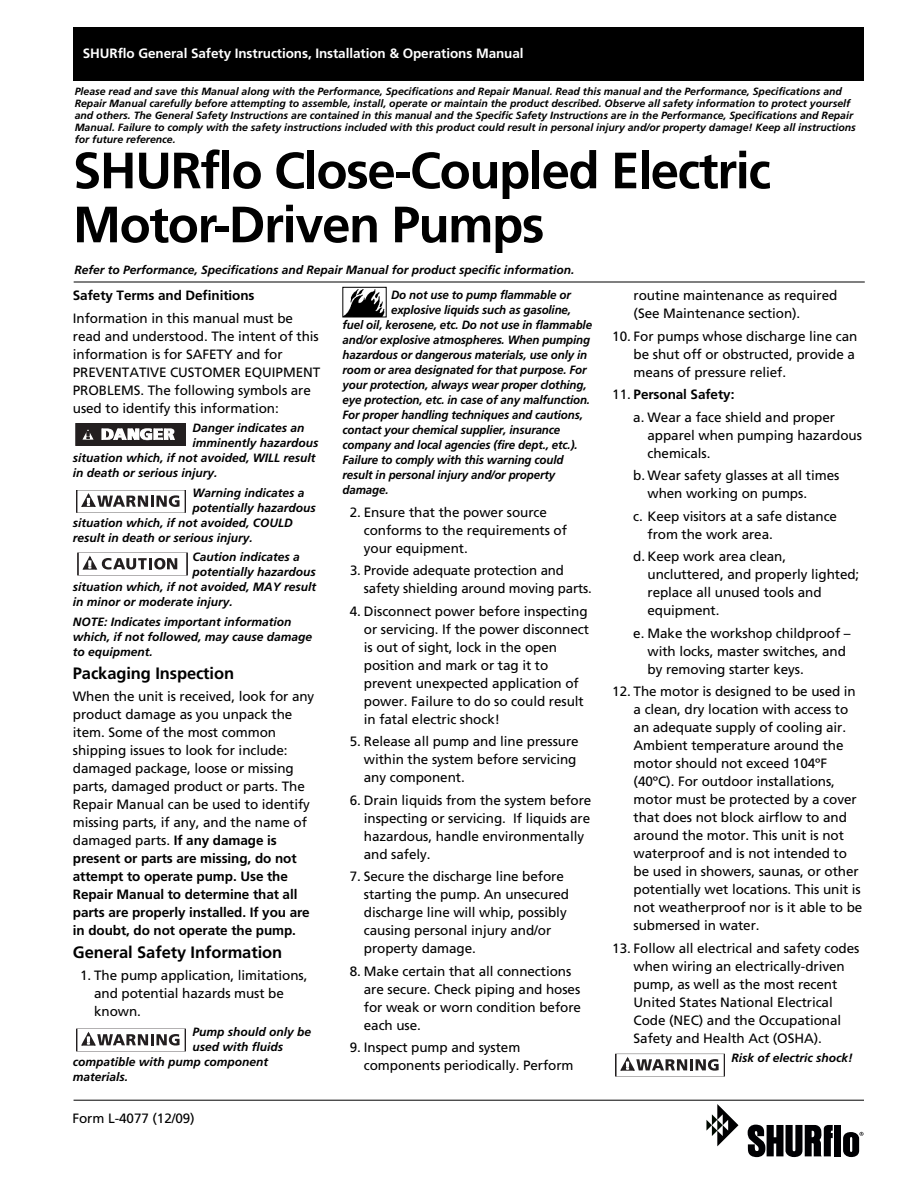
<style>
.page{position:relative;width:918px;height:1188px;background:#fff}
.page>*{position:absolute;margin:0;border:0;box-sizing:border-box;transform-origin:0 0}
.t1{font:700 51px/54px "Frutiger";letter-spacing:-.03em;color:#000}
.t2{font:700 16.5px "Frutiger";letter-spacing:-.005em;color:#000}
.t3{font:13.5px/18px "Frutiger";letter-spacing:-.005em;color:#000}
.t4{font:700 13.5px "Frutiger";letter-spacing:-.005em;color:#fff}
.t5{font:700 13.5px "Frutiger";letter-spacing:-.005em;color:#000}
.t6{font:italic 700 12px/15px "Frutiger";color:#000}
.t7{font:italic 700 12px "Frutiger";color:#000;scale:.96 1}
.t8{font:italic 700 10.5px/12px "Frutiger";color:#000}
.s1{font-weight:700}
</style>
<div class="page">
<hr style="left:74px;top:282px;width:791px;height:1px;background:#000">
<div style="left:73px;top:27px;width:791px;height:54px;background:#000"></div>
<hr style="left:74px;top:1100px;width:790px;height:1px;background:#000">
<img style="left:345px;top:289px;width:40px;height:26px">
<div style="left:342px;top:287px;width:45px;height:30px;border:1px solid #000"></div>
<div style="left:76px;top:423px;width:109px;height:23px;background:#231f20"></div>
<svg style="left:102px;top:428px;width:72px;height:12px"></svg>
<svg style="left:82px;top:429px;width:12px;height:11px"></svg>
<svg style="left:82px;top:494px;width:98px;height:13px"></svg>
<svg style="left:83px;top:557px;width:94px;height:13px"></svg>
<svg style="left:82px;top:1033px;width:98px;height:13px"></svg>
<svg style="left:621px;top:1058px;width:98px;height:13px"></svg>
<svg style="left:843px;top:1132px;width:21px;height:25px"></svg>
<svg style="left:748px;top:1125px;width:85px;height:32px"></svg>
<div style="left:834px;top:1125px;width:7px;height:31px;background:#000003"></div>
<svg style="left:706px;top:1104px;width:32px;height:42px"></svg>
<p class="t4" style="left:83px;top:48px;width:442px">SHURflo General Safety Instructions, Installation &amp; Operations Manual</p>
<p class="t8" style="left:75px;top:86px;width:783px">Please read and save this Manual along with the Performance, Specifications and Repair Manual. Read this manual and the Performance, Specifications and Repair Manual carefully before attempting to assemble, install, operate or maintain the product described. Observe all safety information to protect yourself and others. The General Safety Instructions are contained in this manual and the Specific Safety Instructions are in the Performance, Specifications and Repair Manual. Failure to comply with the safety instructions included with this product could result in personal injury and/or property damage! Keep all instructions for future reference.</p>
<h1 class="t1" style="left:73px;top:148px;width:700px">SHURflo Close-Coupled Electric<br>Motor-Driven Pumps</h1>
<p class="t6" style="left:74px;top:263px;width:502px">Refer to Performance, Specifications and Repair Manual for product specific information.</p>
<p class="t5" style="left:73px;top:290px;width:183px">Safety Terms and Definitions</p>
<p class="t3" style="left:73px;top:310px;width:249px">Information in this manual must be read and understood. The intent of this information is for SAFETY and for PREVENTATIVE CUSTOMER EQUIPMENT PROBLEMS. The following symbols are used to identify this information:</p>
<p class="t6" style="left:192px;top:422px;width:114px">Danger indicates an</p>
<p class="t6" style="left:192px;top:437px;width:128px">imminently hazardous</p>
<p class="t6" style="left:73px;top:452px;width:244px">situation which, if not avoided, WILL result</p>
<p class="t6" style="left:73px;top:467px;width:146px">in death or serious injury.</p>
<p class="t6" style="left:192px;top:486px;width:114px">Warning indicates a</p>
<p class="t6" style="left:192px;top:501px;width:125px">potentially hazardous</p>
<p class="t6" style="left:73px;top:516px;width:222px">situation which, if not avoided, COULD</p>
<p class="t6" style="left:73px;top:531px;width:182px">result in death or serious injury.</p>
<p class="t6" style="left:192px;top:551px;width:109px">Caution indicates a</p>
<p class="t6" style="left:192px;top:566px;width:125px">potentially hazardous</p>
<p class="t6" style="left:73px;top:581px;width:245px">situation which, if not avoided, MAY result</p>
<p class="t6" style="left:73px;top:596px;width:162px">in minor or moderate injury.</p>
<p class="t6" style="left:73px;top:615px;width:241px">NOTE: Indicates important information which, if not followed, may cause damage to equipment.</p>
<p class="t2" style="left:73px;top:666px;width:163px">Packaging Inspection</p>
<p class="t3" style="left:73px;top:688px;width:243px">When the unit is received, look for any product damage as you unpack the item. Some of the most common shipping issues to look for include: damaged package, loose or missing parts, damaged product or parts. The Repair Manual can be used to identify missing parts, if any, and the name of damaged parts. <span class="s1">If any damage is present or parts are missing, do not attempt to operate pump. Use the Repair Manual to determine that all parts are properly installed. If you are in doubt, do not operate the pump.</span></p>
<p class="t2" style="left:73px;top:945px;width:211px">General Safety Information</p>
<p class="t3" style="left:94px;top:967px;width:215px;text-indent:-14px">1. The pump application, limitations, and potential hazards must be known.</p>
<p class="t6" style="left:192px;top:1025px;width:120px">Pump should only be</p>
<p class="t6" style="left:192px;top:1040px;width:92px">used with fluids</p>
<p class="t6" style="left:73px;top:1055px;width:197px">compatible with pump component</p>
<p class="t6" style="left:73px;top:1070px;width:57px">materials.</p>
<p class="t3" style="left:72px;top:1111px;width:124px">Form L-4077 (12/09)</p>
<p class="t7" style="left:391px;top:290px;width:189px">Do not use to pump flammable or</p>
<p class="t7" style="left:391px;top:305px;width:189px">explosive liquids such as gasoline,</p>
<p class="t7" style="left:343px;top:320px;width:261px">fuel oil, kerosene, etc. Do not use in flammable</p>
<p class="t7" style="left:343px;top:335px;width:259px">and/or explosive atmospheres. When pumping</p>
<p class="t7" style="left:343px;top:350px;width:256px">hazardous or dangerous materials, use only in</p>
<p class="t7" style="left:343px;top:365px;width:256px">room or area designated for that purpose. For</p>
<p class="t7" style="left:343px;top:380px;width:256px">your protection, always wear proper clothing,</p>
<p class="t7" style="left:343px;top:395px;width:259px">eye protection, etc. in case of any malfunction.</p>
<p class="t7" style="left:343px;top:410px;width:252px">For proper handling techniques and cautions,</p>
<p class="t7" style="left:343px;top:425px;width:228px">contact your chemical supplier, insurance</p>
<p class="t7" style="left:343px;top:440px;width:246px">company and local agencies (fire dept., etc.).</p>
<p class="t7" style="left:343px;top:455px;width:232px">Failure to comply with this warning could</p>
<p class="t7" style="left:343px;top:470px;width:223px">result in personal injury and/or property</p>
<p class="t7" style="left:343px;top:485px;width:49px">damage.</p>
<p class="t3" style="left:364px;top:504px;width:205px;text-indent:-14px">2. Ensure that the power source conforms to the requirements of your equipment.</p>
<p class="t3" style="left:364px;top:563px;width:229px;text-indent:-14px">3. Provide adequate protection and safety shielding around moving parts.</p>
<p class="t3" style="left:364px;top:603px;width:227px;text-indent:-14px">4. Disconnect power before inspecting or servicing. If the power disconnect is out of sight, lock in the open position and mark or tag it to prevent unexpected application of power. Failure to do so could result in fatal electric shock!</p>
<p class="t3" style="left:364px;top:734px;width:216px;text-indent:-14px">5. Release all pump and line pressure within the system before servicing any component.</p>
<p class="t3" style="left:364px;top:792px;width:229px;text-indent:-14px">6. Drain liquids from the system before inspecting or servicing. If liquids are hazardous, handle environmentally and safely.</p>
<p class="t3" style="left:364px;top:869px;width:207px;text-indent:-14px">7. Secure the discharge line before starting the pump. An unsecured discharge line will whip, possibly causing personal injury and/or property damage.</p>
<p class="t3" style="left:364px;top:963px;width:219px;text-indent:-14px">8. Make certain that all connections are secure. Check piping and hoses for weak or worn condition before each use.</p>
<p class="t3" style="left:364px;top:1040px;width:211px;text-indent:-14px">9. Inspect pump and system components periodically. Perform</p>
<p class="t3" style="left:634px;top:288px;width:205px">routine maintenance as required (See Maintenance section).</p>
<p class="t3" style="left:634px;top:328px;width:225px;text-indent:-21px">10. For pumps whose discharge line can be shut off or obstructed, provide a means of pressure relief.</p>
<p class="t3" style="left:633px;top:384px;width:203px;line-height:22.5px;text-indent:-21px">11. <span class="s1">Personal Safety:<br></span>a. Wear a face shield and proper</p>
<p class="t3" style="left:648px;top:427px;width:216px">apparel when pumping hazardous chemicals.</p>
<p class="t3" style="left:648px;top:468px;width:193px;text-indent:-14px">b. Wear safety glasses at all times when working on pumps.</p>
<p class="t3" style="left:648px;top:508px;width:191px;text-indent:-14px">c. Keep visitors at a safe distance from the work area.</p>
<p class="t3" style="left:648px;top:549px;width:213px;text-indent:-14px">d. Keep work area clean, uncluttered, and properly lighted; replace all unused tools and equipment.</p>
<p class="t3" style="left:648px;top:625px;width:205px;text-indent:-14px">e. Make the workshop childproof – with locks, master switches, and by removing starter keys.</p>
<p class="t3" style="left:634px;top:684px;width:230px;text-indent:-21px">12. The motor is designed to be used in a clean, dry location with access to an adequate supply of cooling air.<br>Ambient temperature around the motor should not exceed 104ºF (40ºC). For outdoor installations, motor must be protected by a cover that does not block airflow to and around the motor. This unit is not waterproof and is not intended to be used in showers, saunas, or other potentially wet locations. This unit is not weatherproof nor is it able to be submersed in water.</p>
<p class="t3" style="left:634px;top:940px;width:227px;text-indent:-21px">13. Follow all electrical and safety codes when wiring an electrically-driven pump, as well as the most recent United States National Electrical Code (NEC) and the Occupational Safety and Health Act (OSHA).</p>
<p class="t6" style="left:731px;top:1052px;width:123px">Risk of electric shock!</p>
</div>
